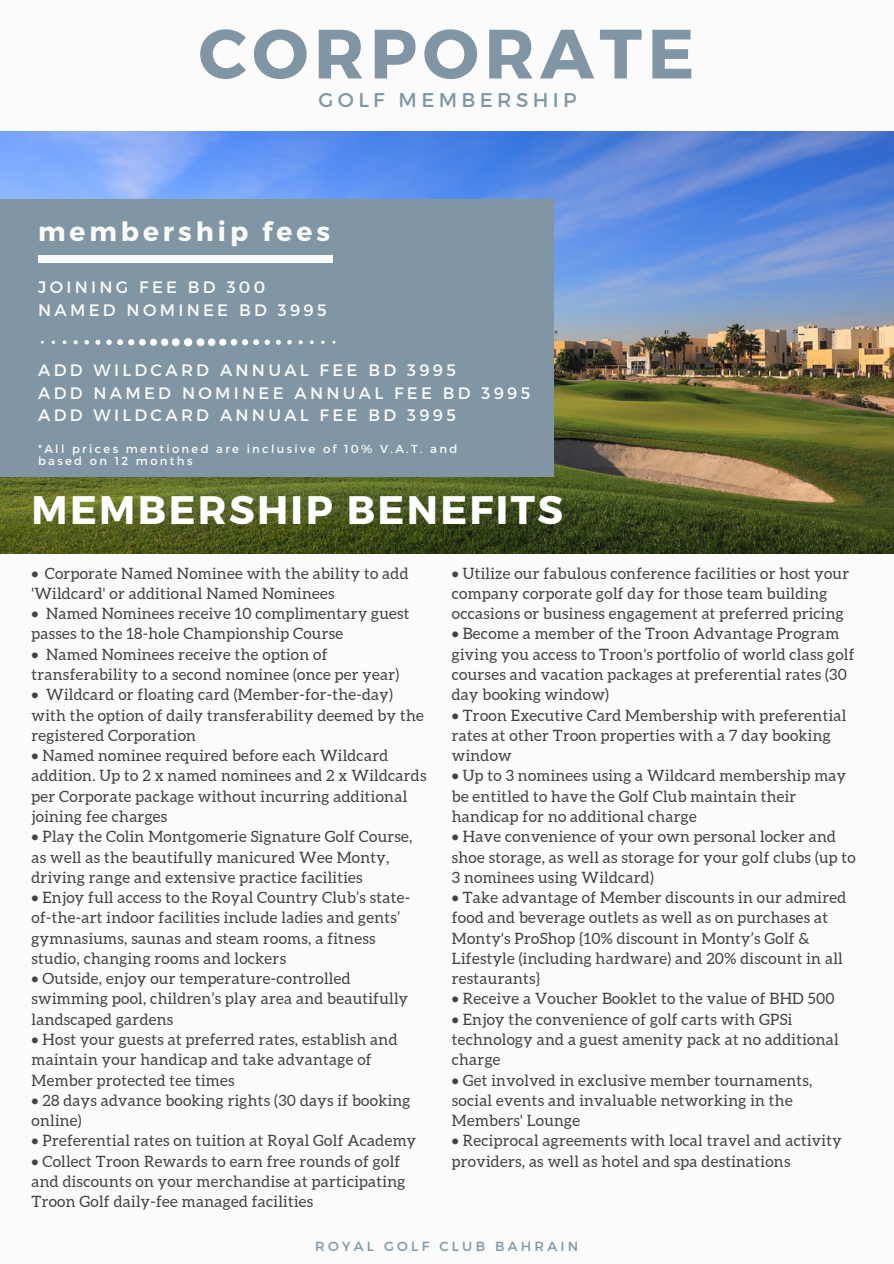
<style>
.page{position:relative;width:894px;height:1264px;background:#fff}
.page>*{position:absolute;margin:0;border:0;box-sizing:border-box;transform-origin:0 0}
.t1{font:700 69.6px "Montserrat";letter-spacing:.08em;color:#8096a4}
.t2{font:700 39.75px "Montserrat";letter-spacing:.06em;color:#fff}
.t3{font:700 26.55px "Montserrat";letter-spacing:.15em;color:#fbfbfb}
.t4{font:19.8px "Montserrat";letter-spacing:.22em;color:#8096a4}
.t5{font:16.5px/22.5px "Montserrat";letter-spacing:.2em;color:#fbfbfb}
.t6{font:15.6px/20.2px "Aleo";letter-spacing:.02em;color:#434343}
.t7{font:13.2px "Montserrat";letter-spacing:.25em;color:#8096a4}
.t8{font:11.55px/12.5px "Montserrat";letter-spacing:.2em;color:#fbfbfb}
</style>
<div class="page">
<div style="left:0;top:0;width:893px;height:1263px;background:#fbfbfb"></div>
<img style="left:0;top:132px;width:893px;height:421px">
<div style="left:0;top:199px;width:553px;height:277px;background:#8096a4"></div>
<div style="left:38px;top:256px;width:294px;height:7px;background:#fbfbfb"></div>
<svg style="left:41px;top:338px;width:294px;height:8px"></svg>
<h1 class="t1" style="left:198px;top:8px;width:497px">CORPORATE</h1>
<p class="t4" style="left:318px;top:87px;width:259px">GOLF MEMBERSHIP</p>
<h3 class="t3" style="left:38px;top:215px;width:293px">membership fees</h3>
<p class="t5" style="left:38px;top:275px;width:290px">JOINING FEE BD 300<br>NAMED NOMINEE BD 3995</p>
<p class="t5" style="left:38px;top:358px;width:493px">ADD WILDCARD ANNUAL FEE BD 3995<br>ADD NAMED NOMINEE ANNUAL FEE BD 3995<br>ADD WILDCARD ANNUAL FEE BD 3995</p>
<p class="t8" style="left:38px;top:442px;width:420px">*All prices mentioned are inclusive of 10% V.A.T. and based on 12 months</p>
<h2 class="t2" style="left:32px;top:484px;width:533px">MEMBERSHIP BENEFITS</h2>
<p class="t6" style="left:32px;top:563px;width:378px">• Corporate Named Nominee with the ability to add 'Wildcard' or additional Named Nominees</p>
<p class="t6" style="left:32px;top:603px;width:379px">• Named Nominees receive 10 complimentary guest passes to the 18-hole Championship Course</p>
<p class="t6" style="left:32px;top:644px;width:369px">• Named Nominees receive the option of transferability to a second nominee (once per year)</p>
<p class="t6" style="left:32px;top:684px;width:393px">• Wildcard or floating card (Member-for-the-day) with the option of daily transferability deemed by the registered Corporation</p>
<p class="t6" style="left:32px;top:745px;width:396px">• Named nominee required before each Wildcard addition. Up to 2 x named nominees and 2 x Wildcards per Corporate package without incurring additional joining fee charges</p>
<p class="t6" style="left:32px;top:826px;width:382px">• Play the Colin Montgomerie Signature Golf Course, as well as the beautifully manicured Wee Monty, driving range and extensive practice facilities</p>
<p class="t6" style="left:32px;top:887px;width:380px">• Enjoy full access to the Royal Country Club’s state&shy;of-the-art indoor facilities include ladies and gents’ gymnasiums, saunas and steam rooms, a fitness studio, changing rooms and lockers</p>
<p class="t6" style="left:32px;top:968px;width:378px">• Outside, enjoy our temperature-controlled swimming pool, children’s play area and beautifully landscaped gardens</p>
<p class="t6" style="left:32px;top:1029px;width:367px">• Host your guests at preferred rates, establish and maintain your handicap and take advantage of<br>Member protected tee times</p>
<p class="t6" style="left:32px;top:1090px;width:380px">• 28 days advance booking rights (30 days if booking online)</p>
<p class="t6" style="left:32px;top:1130px;width:386px">• Preferential rates on tuition at Royal Golf Academy</p>
<p class="t6" style="left:32px;top:1150px;width:375px">• Collect Troon Rewards to earn free rounds of golf and discounts on your merchandise at participating<br>Troon Golf daily-fee managed facilities</p>
<p class="t6" style="left:451px;top:563px;width:398px">• Utilize our fabulous conference facilities or host your company corporate golf day for those team building occasions or business engagement at preferred pricing</p>
<p class="t6" style="left:451px;top:623px;width:404px">• Become a member of the Troon Advantage Program giving you access to Troon's portfolio of world class golf courses and vacation packages at preferential rates (30 day booking window)</p>
<p class="t6" style="left:451px;top:704px;width:396px">• Troon Executive Card Membership with preferential rates at other Troon properties with a 7 day booking window</p>
<p class="t6" style="left:451px;top:765px;width:395px">• Up to 3 nominees using a Wildcard membership may be entitled to have the Golf Club maintain their handicap for no additional charge</p>
<p class="t6" style="left:451px;top:826px;width:405px">• Have convenience of your own personal locker and shoe storage, as well as storage for your golf clubs (up to<br>3 nominees using Wildcard)</p>
<p class="t6" style="left:451px;top:887px;width:396px">• Take advantage of Member discounts in our admired food and beverage outlets as well as on purchases at Monty's ProShop {10% discount in Monty’s Golf &amp; Lifestyle (including hardware) and 20% discount in all restaurants}</p>
<p class="t6" style="left:451px;top:988px;width:384px">• Receive a Voucher Booklet to the value of BHD 500</p>
<p class="t6" style="left:451px;top:1008px;width:388px">• Enjoy the convenience of golf carts with GPSi technology and a guest amenity pack at no additional charge</p>
<p class="t6" style="left:451px;top:1069px;width:362px">• Get involved in exclusive member tournaments, social events and invaluable networking in the<br>Members' Lounge</p>
<p class="t6" style="left:451px;top:1130px;width:391px">• Reciprocal agreements with local travel and activity providers, as well as hotel and spa destinations</p>
<p class="t7" style="left:315px;top:1237px;width:265px">ROYAL GOLF CLUB BAHRAIN</p>
</div>
